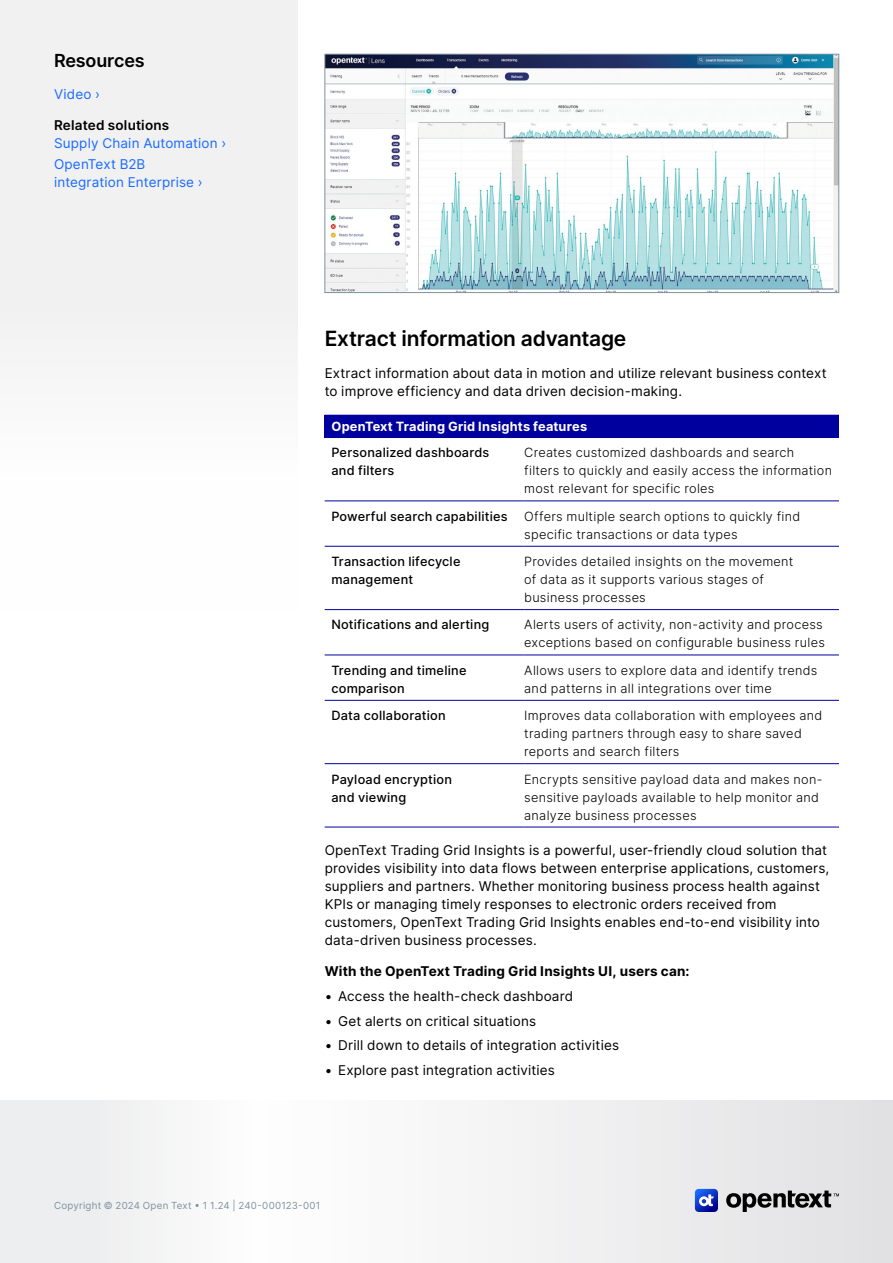
<style>
.page{position:relative;width:893px;height:1263px;background:#fff}
.page>*{position:absolute;margin:0;border:0;box-sizing:border-box;transform-origin:0 0}
.H2_Heading{font:600 21px "Inter";letter-spacing:-.01em;color:#000}
.H3_Heading{font:600 18px "Inter";letter-spacing:-.01em;color:#000}
.Body{font:13.5px/18px "Inter";letter-spacing:.015em;color:#000}
.Body-2{font:13.5px/18px "Inter";letter-spacing:.015em;color:#1a6aff}
.Body-3{font:700 13.5px "Inter";letter-spacing:.015em;color:#000}
.Body-4{font:600 13.5px "Inter";letter-spacing:.015em;color:#000}
.Table_Body{font:300 12.75px/18px "Inter";letter-spacing:.02em;color:#000}
.Table_H2{font:500 12.75px/18px "Inter";letter-spacing:.015em;color:#000}
.Table_H1{font:700 12.75px "Inter";letter-spacing:.015em;color:#fff}
.t1{font:9.75px "Inter";letter-spacing:.025em;color:#7e929f}
</style>
<div class="page">
<svg style="left:0;top:1101px;width:893px;height:162px"></svg>
<svg style="left:726px;top:1190px;width:113px;height:22px;background:#8c8c8d"></svg>
<svg style="left:695px;top:1189px;width:23px;height:23px"></svg>
<div style="left:0;top:0;width:298px;height:352px;background:#f1f1f2"></div>
<img style="left:327px;top:56px;width:510px;height:235px">
<div style="left:325px;top:54px;width:514px;height:239px;border:1px solid #7e929f"></div>
<div style="left:325px;top:415px;width:514px;height:22px;background:#00009f"></div>
<hr style="left:325px;top:437px;width:199px;height:1px;background:#00009f">
<hr style="left:524px;top:437px;width:315px;height:1px;background:#00009f">
<hr style="left:325px;top:501px;width:199px;height:1px;background:#00009f">
<hr style="left:325px;top:546px;width:199px;height:1px;background:#00009f">
<hr style="left:325px;top:609px;width:199px;height:1px;background:#00009f">
<hr style="left:325px;top:655px;width:199px;height:1px;background:#00009f">
<hr style="left:325px;top:700px;width:199px;height:1px;background:#00009f">
<hr style="left:325px;top:763px;width:199px;height:1px;background:#00009f">
<hr style="left:325px;top:827px;width:199px;height:1px;background:#00009f">
<hr style="left:524px;top:501px;width:315px;height:1px;background:#00009f">
<hr style="left:524px;top:546px;width:315px;height:1px;background:#00009f">
<hr style="left:524px;top:609px;width:315px;height:1px;background:#00009f">
<hr style="left:524px;top:655px;width:315px;height:1px;background:#00009f">
<hr style="left:524px;top:700px;width:315px;height:1px;background:#00009f">
<hr style="left:524px;top:763px;width:315px;height:1px;background:#00009f">
<hr style="left:524px;top:827px;width:315px;height:1px;background:#00009f">
<h3 class="H3_Heading" style="left:54px;top:47px;width:92px">Resources</h3>
<p class="Body-2" style="left:54px;top:84px;width:48px">Video ›</p>
<p class="Body-4" style="left:54px;top:115px;width:117px">Related solutions</p>
<p class="Body-2" style="left:54px;top:134px;width:174px">Supply Chain Automation ›</p>
<p class="Body-2" style="left:54px;top:155px;width:150px">OpenText B2B integration Enterprise ›</p>
<h2 class="H2_Heading" style="left:325px;top:323px;width:303px">Extract information advantage</h2>
<p class="Body" style="left:325px;top:363px;width:503px">Extract information about data in motion and utilize relevant business context to improve efficiency and data driven decision-making.</p>
<p class="Table_H1" style="left:331px;top:417px;width:257px">OpenText Trading Grid Insights features</p>
<p class="Table_H2" style="left:331px;top:443px;width:160px">Personalized dashboards and filters</p>
<p class="Table_Body" style="left:524px;top:444px;width:309px">Creates customized dashboards and search filters to quickly and easily access the information most relevant for specific roles</p>
<p class="Table_H2" style="left:331px;top:507px;width:178px">Powerful search capabilities</p>
<p class="Table_Body" style="left:524px;top:507px;width:278px">Offers multiple search options to quickly find specific transactions or data types</p>
<p class="Table_H2" style="left:331px;top:552px;width:131px">Transaction lifecycle management</p>
<p class="Table_Body" style="left:524px;top:552px;width:271px">Provides detailed insights on the movement of data as it supports various stages of business processes</p>
<p class="Table_H2" style="left:331px;top:615px;width:160px">Notifications and alerting</p>
<p class="Table_Body" style="left:524px;top:616px;width:302px">Alerts users of activity, non-activity and process exceptions based on configurable business rules</p>
<p class="Table_H2" style="left:331px;top:661px;width:137px">Trending and timeline comparison</p>
<p class="Table_Body" style="left:524px;top:661px;width:295px">Allows users to explore data and identify trends and patterns in all integrations over time</p>
<p class="Table_H2" style="left:331px;top:706px;width:116px">Data collaboration</p>
<p class="Table_Body" style="left:524px;top:706px;width:299px">Improves data collaboration with employees and trading partners through easy to share saved reports and search filters</p>
<p class="Table_H2" style="left:331px;top:770px;width:122px">Payload encryption and viewing</p>
<p class="Table_Body" style="left:524px;top:770px;width:300px">Encrypts sensitive payload data and makes non&shy;sensitive payloads available to help monitor and analyze business processes</p>
<p class="Body" style="left:325px;top:840px;width:506px">OpenText Trading Grid Insights is a powerful, user-friendly cloud solution that provides visibility into data flows between enterprise applications, customers, suppliers and partners. Whether monitoring business process health against KPIs or managing timely responses to electronic orders received from customers, OpenText Trading Grid Insights enables end-to-end visibility into data-driven business processes.</p>
<p class="Body-3" style="left:325px;top:961px;width:366px">With the OpenText Trading Grid Insights UI, users can:</p>
<p class="Body" style="left:325px;top:987px;width:250px">• Access the health-check dashboard</p>
<p class="Body" style="left:325px;top:1011px;width:213px">• Get alerts on critical situations</p>
<p class="Body" style="left:325px;top:1036px;width:296px">• Drill down to details of integration activities</p>
<p class="Body" style="left:325px;top:1061px;width:232px">• Explore past integration activities</p>
<p class="t1" style="left:54px;top:1198px;width:268px">Copyright © 2024 Open Text • 1 1.24 | 240-000123-001</p>
</div>
